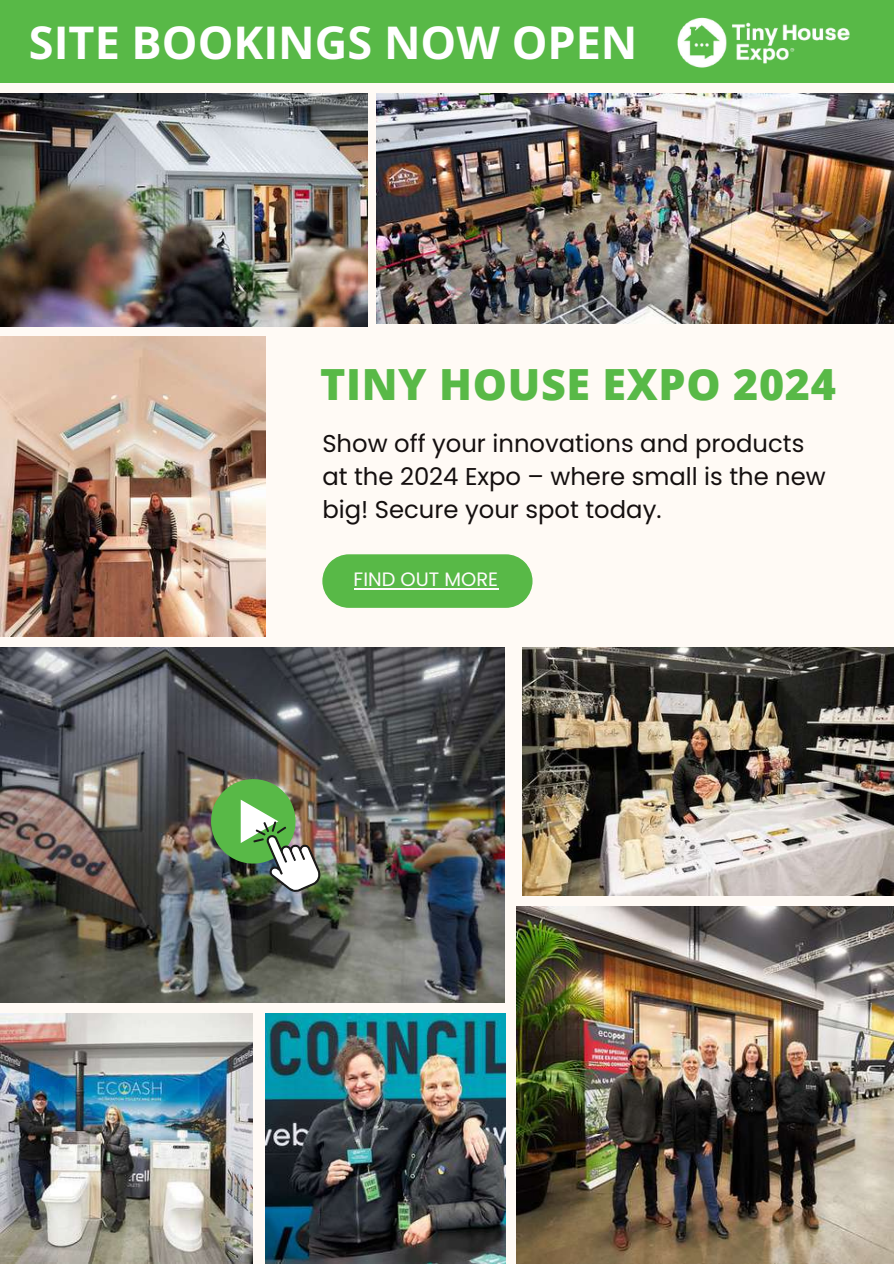
<style>
.page{position:relative;width:894px;height:1264px;background:#fff}
.page>*{position:absolute;margin:0;border:0;box-sizing:border-box;transform-origin:0 0}
.t1{font:700 45px "Open Sans";color:#fff}
.t2{font:800 43.05px "Open Sans";letter-spacing:.015em;color:#58b947}
.t3{font:24.3px/32.7px "Poppins";color:#140f0f}
.t4{font:19.35px "Poppins";color:#fffcfc}
</style>
<div class="page">
<div style="left:0;top:0;width:893px;height:1263px;background:#fffaf5"></div>
<img style="left:0;top:336px;width:266px;height:300px">
<img style="left:0;top:93px;width:367px;height:233px">
<img style="left:516px;top:906px;width:377px;height:357px">
<img style="left:522px;top:647px;width:371px;height:249px">
<img style="left:376px;top:93px;width:517px;height:231px">
<img style="left:0;top:647px;width:504px;height:355px">
<img style="left:0;top:1013px;width:252px;height:250px">
<img style="left:265px;top:1013px;width:240px;height:250px">
<img style="left:211px;top:779px;width:109px;height:113px">
<div style="left:0;top:0;width:893px;height:83px;background:#58b947"></div>
<img style="left:677px;top:17px;width:173px;height:51px">
<div style="left:322px;top:554px;width:210px;height:54px;background:#58b947"></div>
<hr style="left:353px;top:588px;width:145px;height:1px;background:#fffcfc">
<h1 class="t1" style="left:29px;top:11px;width:610px">SITE BOOKINGS NOW OPEN</h1>
<h2 class="t2" style="left:320px;top:354px;width:517px">TINY HOUSE EXPO 2024</h2>
<p class="t3" style="left:322px;top:427px;width:505px">Show off your innovations and products at the 2024 Expo – where small is the new big! Secure your spot today.</p>
<p class="t4" style="left:353px;top:565px;width:146px">FIND OUT MORE</p>
</div>
